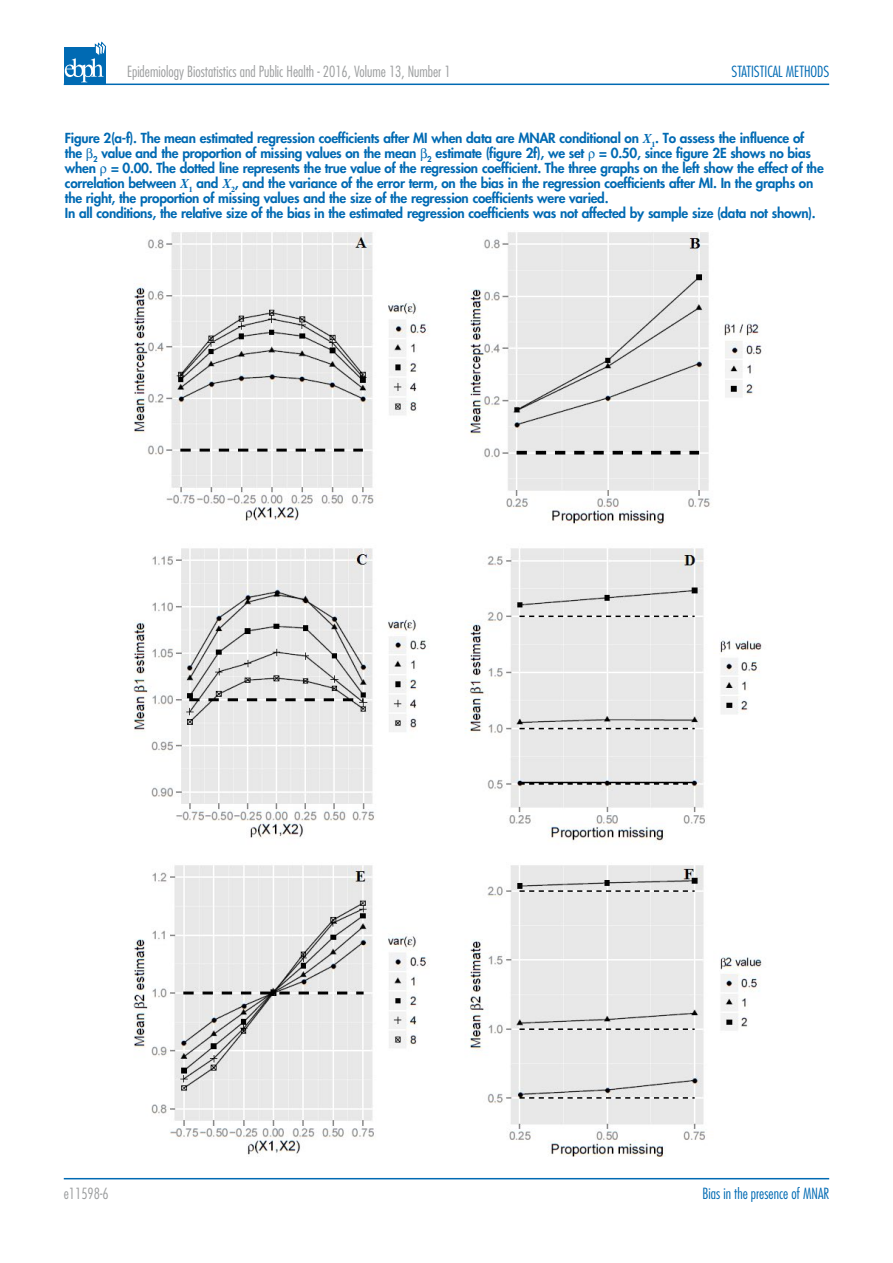
<style>
.page{position:relative;width:893px;height:1263px;background:#fff}
.page>*{position:absolute;margin:0;border:0;box-sizing:border-box;transform-origin:0 0}
.t1{font:300 condensed 15px "Futura Std";color:#9c9e9f}
.t2{font:300 condensed 15px "Futura Std";color:#006ab3}
.t3{font:800 13.5px/15px "Futura Std";letter-spacing:-.02em;color:#006ab3}
.s1{font-family:"Times LT Std";font-weight:700;font-style:italic}
</style>
<div class="page">
<hr style="left:64px;top:84px;width:765px;height:1px;background:#006ab3">
<hr style="left:64px;top:1178px;width:765px;height:1px;background:#006ab3">
<svg style="left:64px;top:47px;width:41px;height:37px"></svg>
<svg style="left:65px;top:42px;width:41px;height:40px"></svg>
<img style="left:133px;top:232px;width:629px;height:924px">
<p class="t1" style="left:127px;top:62px;width:325px">Epidemiology Biostatistics and Public Health - 2016, Volume 13, Number 1</p>
<p class="t2" style="left:732px;top:62px;width:99px">STATISTICAL METHODS</p>
<p class="t3" style="left:65px;top:130px;width:760px">Figure 2(a-f). The mean estimated regression coefficients after MI when data are MNAR conditional on <span class="s1">X</span><sub>1</sub>. To assess the influence of the <sub>2</sub> value and the proportion of missing values on the mean <sub>2</sub> estimate (figure 2f), we set = 0.50, since figure 2E shows no bias when = 0.00. The dotted line represents the true value of the regression coefficient. The three graphs on the left show the effect of the correlation between <span class="s1">X</span><sub>1</sub> and <span class="s1">X</span><sub>2</sub>, and the variance of the error term, on the bias in the regression coefficients after MI. In the graphs on the right, the proportion of missing values and the size of the regression coefficients were varied.<br>In all conditions, the relative size of the bias in the estimated regression coefficients was not affected by sample size (data not shown).</p>
<p class="t1" style="left:64px;top:1184px;width:46px">e11598-6</p>
<p class="t2" style="left:703px;top:1184px;width:128px">Bias in the presence of MNAR</p>
</div>
